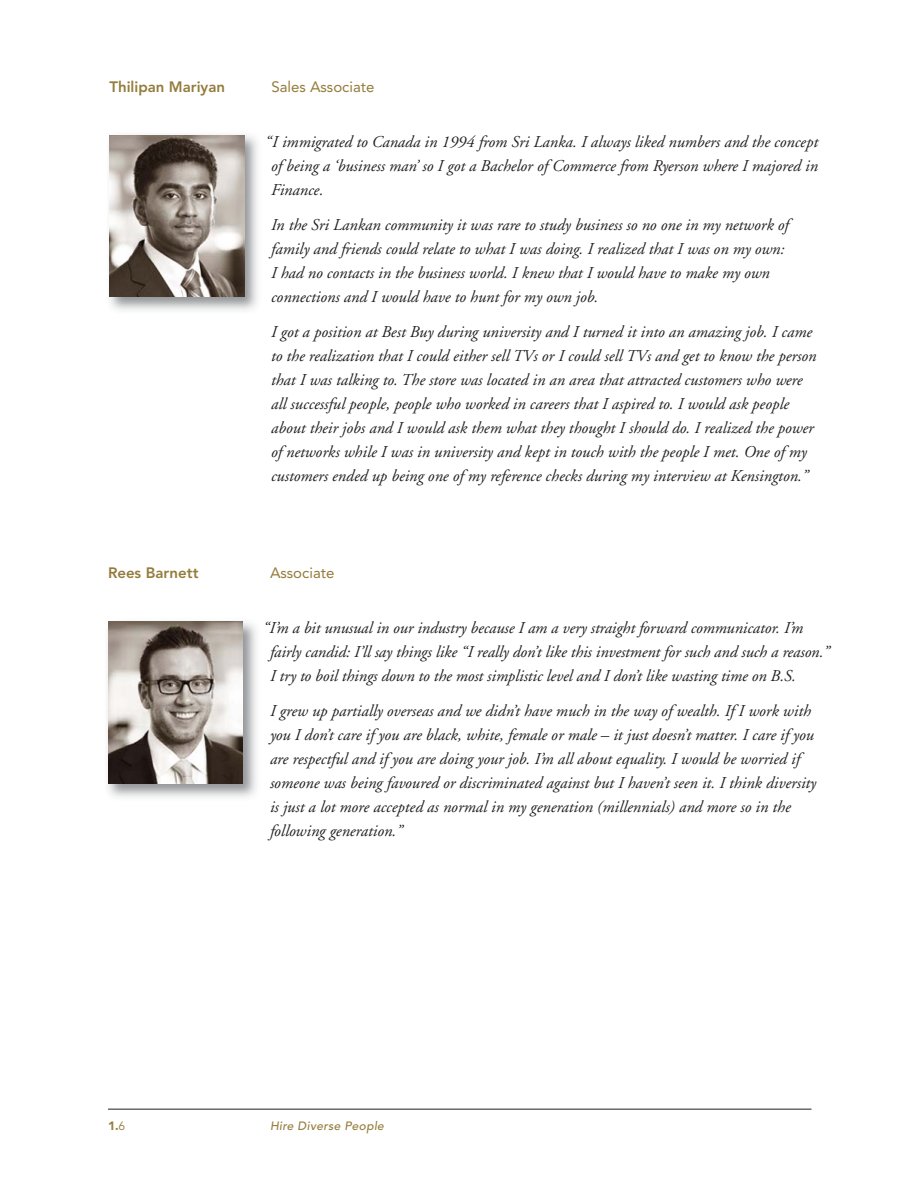
<style>
.page{position:relative;width:918px;height:1188px;background:#fff}
.page>*{position:absolute;margin:0;border:0;box-sizing:border-box;transform-origin:0 0}
.t1{font:italic 16.5px/24px "Adobe Garamond";color:#231f20}
.t2{font:800 15px "Avenir";color:#947c3b}
.t3{font:15px "Avenir";color:#947c3b}
.t4{font:500 12px "Avenir";color:#947c3b}
.t5{font:900 12px "Avenir";color:#947c3b}
.s1{font-weight:400}
</style>
<div class="page">
<img style="left:109px;top:135px;width:149px;height:176px">
<img style="left:110px;top:135px;width:134px;height:162px">
<img style="left:107px;top:621px;width:150px;height:177px">
<img style="left:108px;top:622px;width:135px;height:162px">
<hr style="left:108px;top:1109px;width:704px;height:1px;background:#231f20">
<p class="t2" style="left:110px;top:81px;width:117px">Thilipan Mariyan</p>
<p class="t3" style="left:272px;top:81px;width:104px">Sales Associate</p>
<p class="t1" style="left:271px;top:132px;width:549px;text-align:justify;text-indent:-6px">“I immigrated to Canada in 1994 from Sri Lanka. I always liked numbers and the concept of being a ‘business man’ so I got a Bachelor of Commerce from Ryerson where I majored in Finance.</p>
<p class="t1" style="left:271px;top:214px;width:519px">In the Sri Lankan community it was rare to study business so no one in my network of family and friends could relate to what I was doing. I realized that I was on my own:<br>I had no contacts in the business world. I knew that I would have to make my own connections and I would have to hunt for my own job.</p>
<p class="t1" style="left:271px;top:321px;width:547px">I got a position at Best Buy during university and I turned it into an amazing job. I came to the realization that I could either sell TVs or I could sell TVs and get to know the person that I was talking to. The store was located in an area that attracted customers who were all successful people, people who worked in careers that I aspired to. I would ask people about their jobs and I would ask them what they thought I should do. I realized the power of networks while I was in university and kept in touch with the people I met. One of my customers ended up being one of my reference checks during my interview at Kensington.”</p>
<p class="t2" style="left:108px;top:567px;width:92px">Rees Barnett</p>
<p class="t3" style="left:270px;top:567px;width:66px">Associate</p>
<p class="t1" style="left:270px;top:617px;width:561px;text-indent:-7px">“I’m a bit unusual in our industry because I am a very straight forward communicator. I’m fairly candid: I’ll say things like “I really don’t like this investment for such and such a reason.”<br>I try to boil things down to the most simplistic level and I don’t like wasting time on B.S.</p>
<p class="t1" style="left:270px;top:700px;width:548px">I grew up partially overseas and we didn’t have much in the way of wealth. If I work with you I don’t care if you are black, white, female or male – it just doesn’t matter. I care if you are respectful and if you are doing your job. I’m all about equality. I would be worried if someone was being favoured or discriminated against but I haven’t seen it. I think diversity is just a lot more accepted as normal in my generation (millennials) and more so in the following generation.”</p>
<p class="t5" style="left:108px;top:1121px;width:19px">1.<span class="s1">6</span></p>
<p class="t4" style="left:270px;top:1121px;width:117px">Hire Diverse People</p>
</div>
